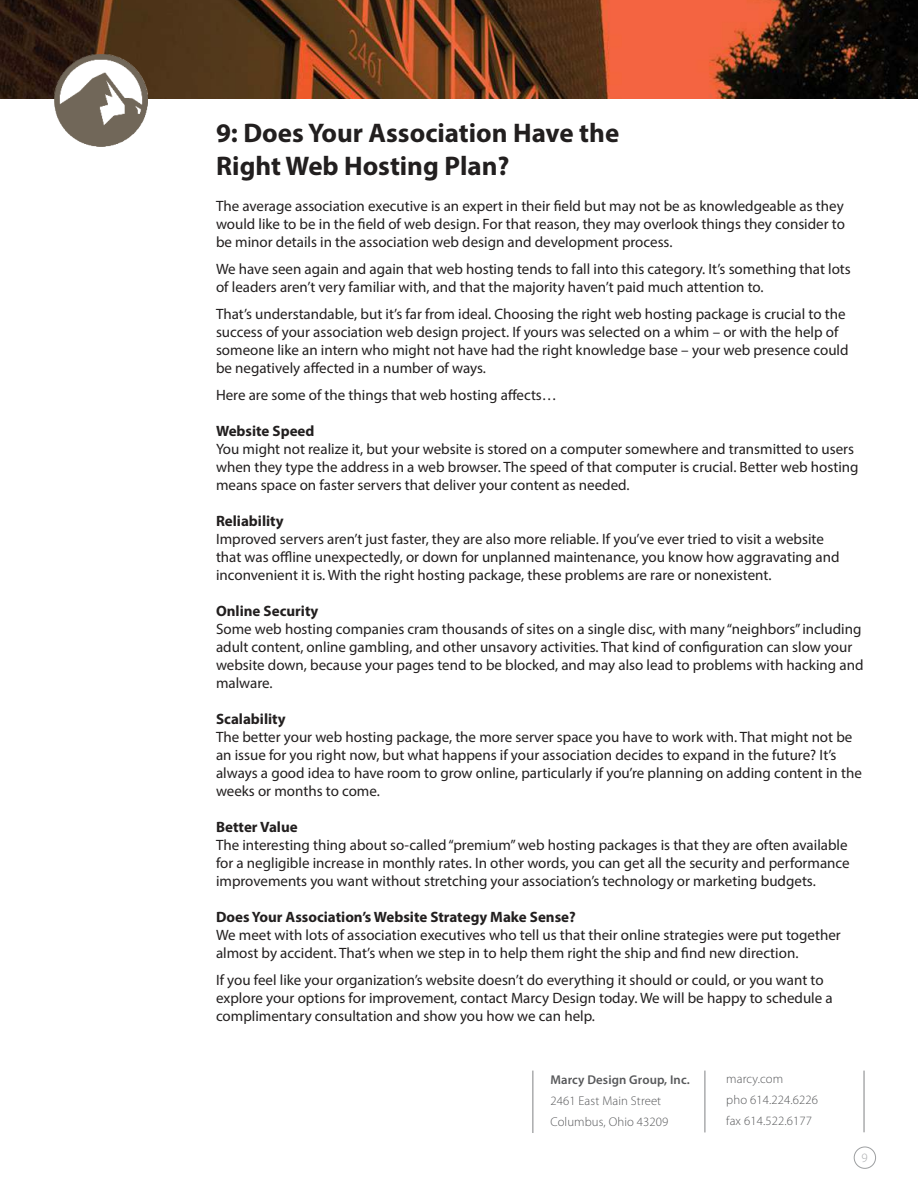
<style>
.page{position:relative;width:918px;height:1188px;background:#fff}
.page>*{position:absolute;margin:0;border:0;box-sizing:border-box;transform-origin:0 0}
.t1{font:700 27px/32.4px "Myriad Pro";color:#221f1f}
.t2{font:15px/18px "Myriad Pro";color:#221f1f}
.t3{font:700 15px "Myriad Pro";color:#221f1f}
.t4{font:300 12.75px/21px "Myriad Pro";letter-spacing:.01em;color:#57585a}
.t5{font:600 12.75px "Myriad Pro";letter-spacing:.01em;color:#57585a}
.t6{font:300 12.75px "Myriad Pro";color:#a7a9ab}
</style>
<div class="page">
<img style="left:0;top:0;width:918px;height:98px">
<div style="left:854px;top:1147px;width:22px;height:22px;border:1px solid #9d9fa1;border-radius:50%"></div>
<hr style="left:533px;top:1071px;width:1px;height:62px;background:#808284">
<hr style="left:864px;top:1071px;width:1px;height:61px;background:#808284">
<hr style="left:705px;top:1071px;width:1px;height:61px;background:#808284">
<img style="left:54px;top:54px;width:93px;height:93px">
<h1 class="t1" style="left:216px;top:119px;width:405px">9: Does Your Association Have the<br>Right Web Hosting Plan?</h1>
<p class="t2" style="left:216px;top:198px;width:630px;text-align:justify">The average association executive is an expert in their field but may not be as knowledgeable as they would like to be in the field of web design. For that reason, they may overlook things they consider to be minor details in the association web design and development process.</p>
<p class="t2" style="left:216px;top:261px;width:636px">We have seen again and again that web hosting tends to fall into this category. It’s something that lots of leaders aren’t very familiar with, and that the majority haven’t paid much attention to.</p>
<p class="t2" style="left:216px;top:306px;width:634px">That’s understandable, but it’s far from ideal. Choosing the right web hosting package is crucial to the success of your association web design project. If yours was selected on a whim – or with the help of someone like an intern who might not have had the right knowledge base – your web presence could be negatively affected in a number of ways.</p>
<p class="t2" style="left:216px;top:387px;width:342px">Here are some of the things that web hosting affects…</p>
<p class="t3" style="left:216px;top:425px;width:100px">Website Speed</p>
<p class="t2" style="left:216px;top:441px;width:644px">You might not realize it, but your website is stored on a computer somewhere and transmitted to users when they type the address in a web browser. The speed of that computer is crucial. Better web hosting means space on faster servers that deliver your content as needed.</p>
<p class="t3" style="left:216px;top:515px;width:69px">Reliability</p>
<p class="t2" style="left:216px;top:531px;width:625px">Improved servers aren’t just faster, they are also more reliable. If you’ve ever tried to visit a website that was offline unexpectedly, or down for unplanned maintenance, you know how aggravating and inconvenient it is. With the right hosting package, these problems are rare or nonexistent.</p>
<p class="t3" style="left:216px;top:605px;width:104px">Online Security</p>
<p class="t2" style="left:216px;top:621px;width:649px">Some web hosting companies cram thousands of sites on a single disc, with many “neighbors” including adult content, online gambling, and other unsavory activities. That kind of configuration can slow your website down, because your pages tend to be blocked, and may also lead to problems with hacking and malware.</p>
<p class="t3" style="left:216px;top:713px;width:71px">Scalability</p>
<p class="t2" style="left:216px;top:729px;width:647px">The better your web hosting package, the more server space you have to work with. That might not be an issue for you right now, but what happens if your association decides to expand in the future? It’s always a good idea to have room to grow online, particularly if you’re planning on adding content in the weeks or months to come.</p>
<p class="t3" style="left:216px;top:821px;width:83px">Better Value</p>
<p class="t2" style="left:216px;top:837px;width:635px">The interesting thing about so-called “premium” web hosting packages is that they are often available for a negligible increase in monthly rates. In other words, you can get all the security and performance improvements you want without stretching your association’s technology or marketing budgets.</p>
<p class="t3" style="left:216px;top:911px;width:361px">Does Your Association’s Website Strategy Make Sense?</p>
<p class="t2" style="left:216px;top:927px;width:626px">We meet with lots of association executives who tell us that their online strategies were put together almost by accident. That’s when we step in to help them right the ship and find new direction.</p>
<p class="t2" style="left:216px;top:972px;width:618px">If you feel like your organization’s website doesn’t do everything it should or could, or you want to explore your options for improvement, contact Marcy Design today. We will be happy to schedule a complimentary consultation and show you how we can help.</p>
<p class="t5" style="left:550px;top:1075px;width:141px">Marcy Design Group, Inc.</p>
<p class="t4" style="left:550px;top:1091px;width:120px">2461 East Main Street<br>Columbus, Ohio 43209</p>
<p class="t4" style="left:726px;top:1069px;width:93px">marcy.com<br>pho 614.224.6226 fax 614.522.6177</p>
<p class="t6" style="left:862px;top:1151px;width:8px">9</p>
</div>
